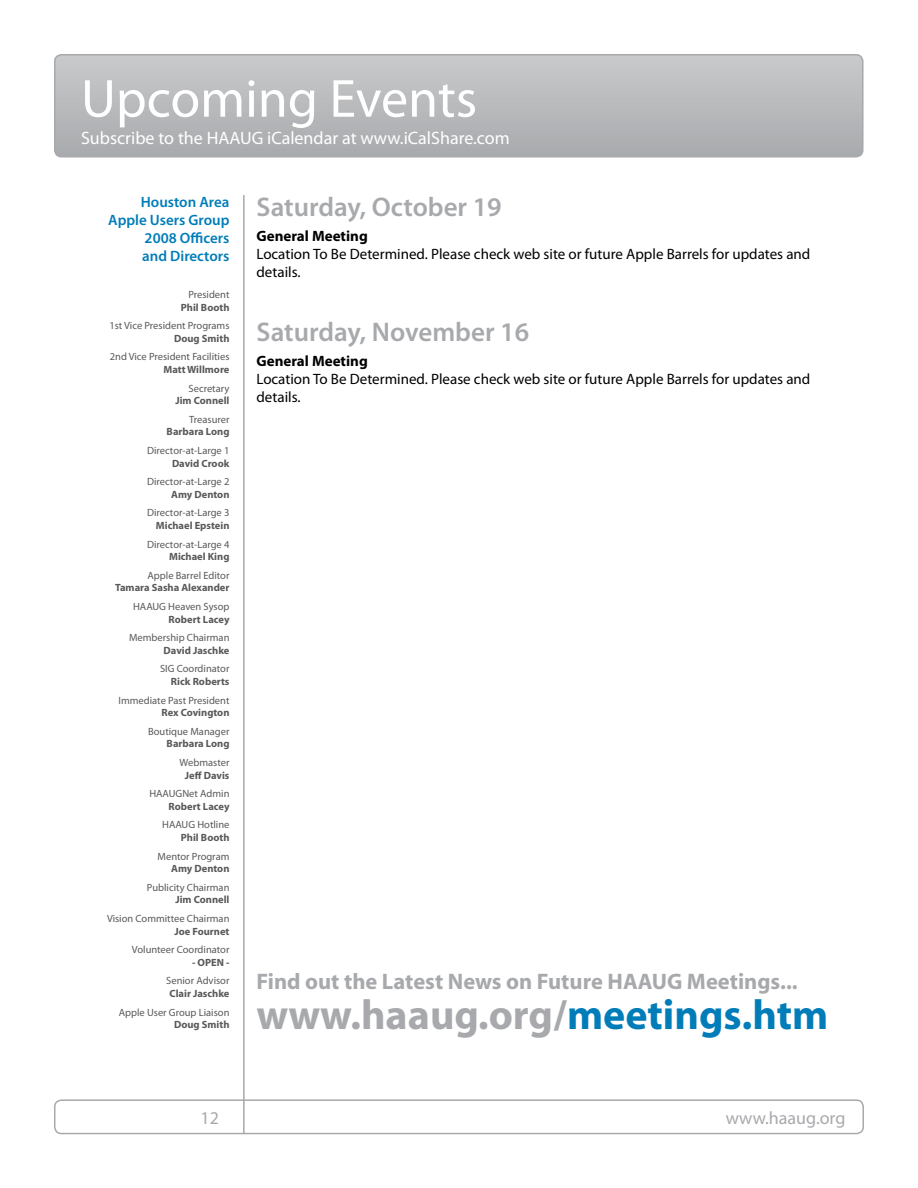
<style>
.page{position:relative;width:918px;height:1188px;background:#fff}
.page>*{position:absolute;margin:0;border:0;box-sizing:border-box;transform-origin:0 0}
.t1{font:54px "Myriad Pro";color:#fff}
.t2{font:700 42px "Myriad";color:#a7a9ac}
.t3{font:600 27px "Myriad Pro";color:#a7a9ac}
.t4{font:700 22.5px "Myriad";color:#a7a9ac}
.t5{font:18px "Myriad Pro";color:#fff}
.t6{font:18px "Myriad Pro";color:#a7a9ac}
.t7{font:15px/18px "Myriad Pro";color:#000}
.t8{font:600 15px/18px "Myriad Pro";color:#007db9;text-align:right}
.t9{font:700 15px "Myriad Pro";color:#000}
.t10{font:10.5px "Myriad Pro";color:#58595b}
.t11{font:700 10.5px "Myriad Pro";color:#58595b}
.s1{color:#007db9}
</style>
<div class="page">
<hr style="left:243px;top:195px;width:2px;height:939px;background:#a7a9ac">
<div style="left:54px;top:1099px;width:810px;height:35px;border:2px solid #a7a9ac;border-radius:7px"></div>
<svg style="left:55px;top:55px;width:806px;height:100px;background:#b8b9bc"></svg>
<div style="left:54px;top:54px;width:810px;height:104px;border:2px solid #a7a9ac;border-radius:7px"></div>
<h1 class="t1" style="left:81px;top:65px;width:398px">Upcoming Events</h1>
<h3 class="t5" style="left:81px;top:127px;width:430px">Subscribe to the HAAUG iCalendar at www.iCalShare.com</h3>
<h3 class="t8" style="left:108px;top:193px;width:123px">Houston Area<br>Apple Users Group<br>2008 Officers<br>and Directors</h3>
<p class="t10" style="left:188px;top:288px;width:43px">President</p>
<p class="t11" style="left:181px;top:300px;width:50px">Phil Booth</p>
<p class="t10" style="left:109px;top:319px;width:122px">1st Vice President Programs</p>
<p class="t11" style="left:174px;top:331px;width:57px">Doug Smith</p>
<p class="t10" style="left:110px;top:350px;width:121px">2nd Vice President Facilities</p>
<p class="t11" style="left:163px;top:363px;width:68px">Matt Willmore</p>
<p class="t10" style="left:189px;top:382px;width:42px">Secretary</p>
<p class="t11" style="left:175px;top:394px;width:56px">Jim Connell</p>
<p class="t10" style="left:189px;top:413px;width:42px">Treasurer</p>
<p class="t11" style="left:167px;top:425px;width:64px">Barbara Long</p>
<p class="t10" style="left:147px;top:444px;width:84px">Director-at-Large 1</p>
<p class="t11" style="left:172px;top:456px;width:59px">David Crook</p>
<p class="t10" style="left:147px;top:475px;width:84px">Director-at-Large 2</p>
<p class="t11" style="left:171px;top:487px;width:60px">Amy Denton</p>
<p class="t10" style="left:147px;top:506px;width:84px">Director-at-Large 3</p>
<p class="t11" style="left:156px;top:519px;width:75px">Michael Epstein</p>
<p class="t10" style="left:147px;top:538px;width:84px">Director-at-Large 4</p>
<p class="t11" style="left:169px;top:550px;width:62px">Michael King</p>
<p class="t10" style="left:148px;top:569px;width:83px">Apple Barrel Editor</p>
<p class="t11" style="left:115px;top:581px;width:116px">Tamara Sasha Alexander</p>
<p class="t10" style="left:133px;top:600px;width:98px">HAAUG Heaven Sysop</p>
<p class="t11" style="left:169px;top:612px;width:62px">Robert Lacey</p>
<p class="t10" style="left:129px;top:631px;width:102px">Membership Chairman</p>
<p class="t11" style="left:164px;top:643px;width:67px">David Jaschke</p>
<p class="t10" style="left:160px;top:662px;width:71px">SIG Coordinator</p>
<p class="t11" style="left:171px;top:675px;width:60px">Rick Roberts</p>
<p class="t10" style="left:119px;top:694px;width:112px">Immediate Past President</p>
<p class="t11" style="left:162px;top:706px;width:69px">Rex Covington</p>
<p class="t10" style="left:148px;top:725px;width:83px">Boutique Manager</p>
<p class="t11" style="left:167px;top:737px;width:64px">Barbara Long</p>
<p class="t10" style="left:180px;top:756px;width:51px">Webmaster</p>
<p class="t11" style="left:185px;top:768px;width:46px">Jeff Davis</p>
<p class="t10" style="left:149px;top:787px;width:82px">HAAUGNet Admin</p>
<p class="t11" style="left:169px;top:799px;width:62px">Robert Lacey</p>
<p class="t10" style="left:162px;top:818px;width:69px">HAAUG Hotline</p>
<p class="t11" style="left:181px;top:831px;width:50px">Phil Booth</p>
<p class="t10" style="left:158px;top:850px;width:73px">Mentor Program</p>
<p class="t11" style="left:171px;top:862px;width:60px">Amy Denton</p>
<p class="t10" style="left:147px;top:881px;width:84px">Publicity Chairman</p>
<p class="t11" style="left:175px;top:893px;width:56px">Jim Connell</p>
<p class="t10" style="left:107px;top:912px;width:124px">Vision Committee Chairman</p>
<p class="t11" style="left:174px;top:924px;width:57px">Joe Fournet</p>
<p class="t10" style="left:132px;top:943px;width:99px">Volunteer Coordinator</p>
<p class="t11" style="left:192px;top:955px;width:39px">- OPEN -</p>
<p class="t10" style="left:166px;top:974px;width:65px">Senior Advisor</p>
<p class="t11" style="left:170px;top:987px;width:61px">Clair Jaschke</p>
<p class="t10" style="left:119px;top:1006px;width:112px">Apple User Group Liaison</p>
<p class="t11" style="left:174px;top:1018px;width:57px">Doug Smith</p>
<h3 class="t3" style="left:256px;top:190px;width:247px">Saturday, October 19</h3>
<h3 class="t9" style="left:256px;top:226px;width:113px">General Meeting</h3>
<h3 class="t7" style="left:256px;top:245px;width:555px">Location To Be Determined. Please check web site or future Apple Barrels for updates and details.</h3>
<h3 class="t3" style="left:256px;top:315px;width:274px">Saturday, November 16</h3>
<h3 class="t9" style="left:256px;top:351px;width:113px">General Meeting</h3>
<h3 class="t7" style="left:256px;top:370px;width:555px">Location To Be Determined. Please check web site or future Apple Barrels for updates and details.</h3>
<h3 class="t4" style="left:256px;top:969px;width:543px">Find out the Latest News on Future HAAUG Meetings...</h3>
<h2 class="t2" style="left:256px;top:993px;width:573px">www.haaug.org/<span class="s1">meetings.htm</span></h2>
<h3 class="t6" style="left:201px;top:1107px;width:20px">12</h3>
<h3 class="t6" style="left:726px;top:1107px;width:121px">www.haaug.org</h3>
</div>
